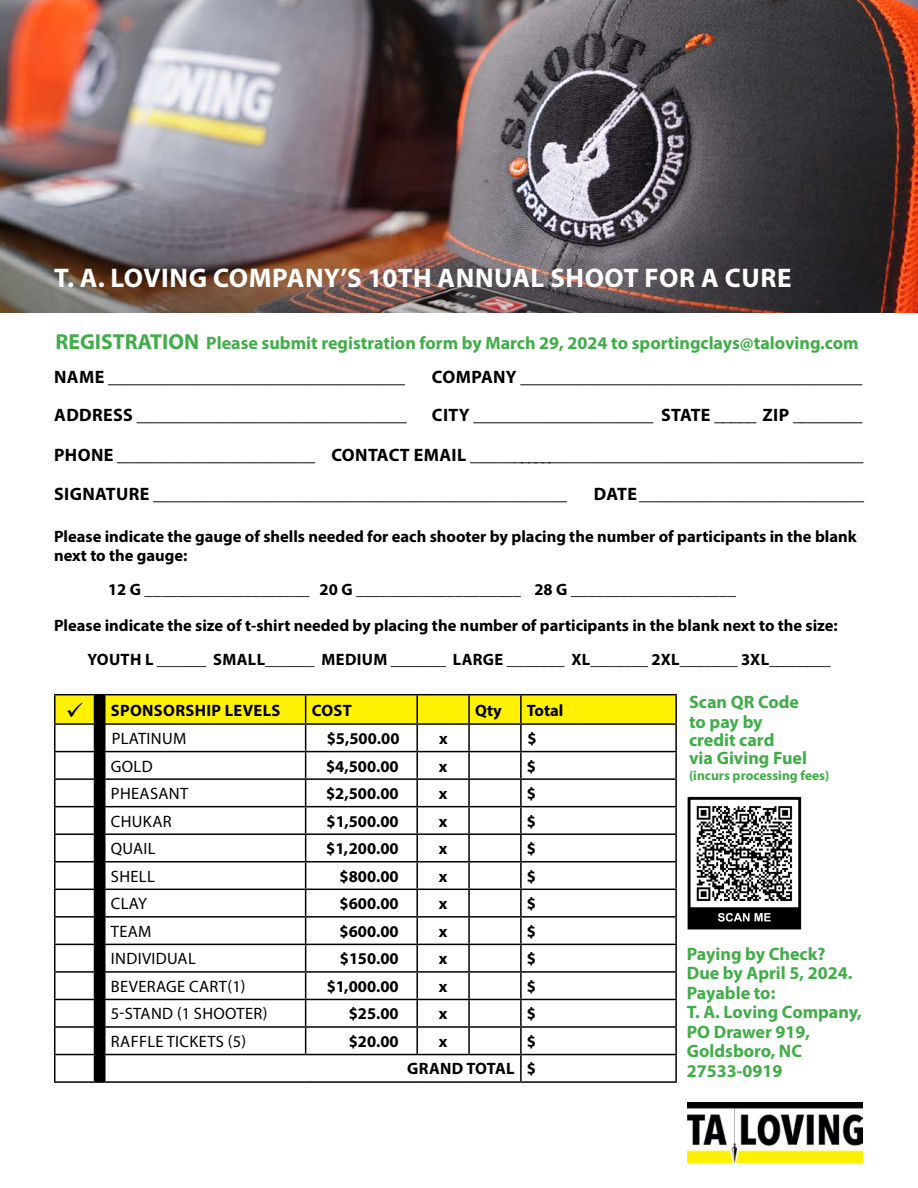
<style>
.page{position:relative;width:918px;height:1188px;background:#fff}
.page>*{position:absolute;margin:0;border:0;box-sizing:border-box;transform-origin:0 0}
.t1{font:700 27px "Myriad Pro";letter-spacing:.02em;color:#fff}
.t2{font:700 18px/39.6px "Myriad Pro";letter-spacing:.02em;color:#000}
.t3{font:700 18px/19.5px "Myriad Pro";color:#41ad49}
.t4{font:700 16.5px/19.8px "Myriad Pro";color:#000}
.t5{font:16.5px "Myriad Pro";letter-spacing:.02em;color:#000}
.t6{font:700 16.5px/27.6px "Myriad Pro";letter-spacing:.02em;color:#000;text-align:right}
.t7{font:700 13.5px "Myriad Pro";color:#41ad49}
.s1{font-size:21.75px}
</style>
<div class="page">
<img style="left:0;top:0;width:918px;height:312px">
<hr style="left:675px;top:725px;width:2px;height:26px;background:#000">
<hr style="left:521px;top:751px;width:156px;height:1px;background:#000">
<hr style="left:675px;top:752px;width:2px;height:26px;background:#000">
<hr style="left:521px;top:778px;width:156px;height:2px;background:#000">
<hr style="left:675px;top:780px;width:2px;height:26px;background:#000">
<hr style="left:521px;top:806px;width:156px;height:1px;background:#000">
<hr style="left:675px;top:807px;width:2px;height:26px;background:#000">
<hr style="left:521px;top:833px;width:156px;height:2px;background:#000">
<hr style="left:675px;top:835px;width:2px;height:26px;background:#000">
<hr style="left:521px;top:861px;width:156px;height:2px;background:#000">
<hr style="left:675px;top:863px;width:2px;height:26px;background:#000">
<hr style="left:521px;top:889px;width:156px;height:1px;background:#000">
<hr style="left:675px;top:890px;width:2px;height:26px;background:#000">
<hr style="left:521px;top:916px;width:156px;height:2px;background:#000">
<hr style="left:675px;top:918px;width:2px;height:26px;background:#000">
<hr style="left:521px;top:944px;width:156px;height:1px;background:#000">
<hr style="left:675px;top:945px;width:2px;height:26px;background:#000">
<hr style="left:521px;top:971px;width:156px;height:2px;background:#000">
<hr style="left:675px;top:973px;width:2px;height:26px;background:#000">
<hr style="left:521px;top:999px;width:156px;height:1px;background:#000">
<hr style="left:675px;top:1000px;width:2px;height:26px;background:#000">
<hr style="left:521px;top:1026px;width:156px;height:2px;background:#000">
<hr style="left:675px;top:1028px;width:2px;height:26px;background:#000">
<hr style="left:521px;top:1054px;width:156px;height:1px;background:#000">
<hr style="left:675px;top:1055px;width:2px;height:26px;background:#000">
<hr style="left:521px;top:1081px;width:156px;height:2px;background:#000">
<hr style="left:54px;top:694px;width:40px;height:1px;background:#000">
<hr style="left:54px;top:695px;width:2px;height:28px;background:#000">
<hr style="left:54px;top:723px;width:40px;height:2px;background:#000">
<hr style="left:54px;top:725px;width:2px;height:26px;background:#000">
<hr style="left:54px;top:751px;width:40px;height:1px;background:#000">
<hr style="left:54px;top:752px;width:2px;height:26px;background:#000">
<hr style="left:54px;top:778px;width:40px;height:2px;background:#000">
<hr style="left:54px;top:780px;width:2px;height:26px;background:#000">
<hr style="left:54px;top:806px;width:40px;height:1px;background:#000">
<hr style="left:54px;top:807px;width:2px;height:26px;background:#000">
<hr style="left:54px;top:833px;width:40px;height:2px;background:#000">
<hr style="left:54px;top:835px;width:2px;height:26px;background:#000">
<hr style="left:54px;top:861px;width:40px;height:2px;background:#000">
<hr style="left:54px;top:863px;width:2px;height:26px;background:#000">
<hr style="left:54px;top:889px;width:40px;height:1px;background:#000">
<hr style="left:54px;top:890px;width:2px;height:26px;background:#000">
<hr style="left:54px;top:916px;width:40px;height:2px;background:#000">
<hr style="left:54px;top:918px;width:2px;height:26px;background:#000">
<hr style="left:54px;top:944px;width:40px;height:1px;background:#000">
<hr style="left:54px;top:945px;width:2px;height:26px;background:#000">
<hr style="left:54px;top:971px;width:40px;height:2px;background:#000">
<hr style="left:54px;top:973px;width:2px;height:26px;background:#000">
<hr style="left:54px;top:999px;width:40px;height:1px;background:#000">
<hr style="left:54px;top:1000px;width:2px;height:26px;background:#000">
<hr style="left:54px;top:1026px;width:40px;height:2px;background:#000">
<hr style="left:54px;top:1028px;width:2px;height:26px;background:#000">
<hr style="left:54px;top:1054px;width:40px;height:1px;background:#000">
<hr style="left:54px;top:1055px;width:2px;height:26px;background:#000">
<hr style="left:54px;top:1081px;width:40px;height:2px;background:#000">
<svg style="left:55px;top:694px;width:621px;height:389px"></svg>
<hr style="left:417px;top:694px;width:52px;height:1px;background:#000">
<hr style="left:416px;top:695px;width:2px;height:28px;background:#000">
<hr style="left:469px;top:694px;width:52px;height:1px;background:#000">
<hr style="left:468px;top:695px;width:2px;height:28px;background:#000">
<hr style="left:521px;top:694px;width:156px;height:1px;background:#000">
<hr style="left:520px;top:695px;width:2px;height:28px;background:#000">
<hr style="left:675px;top:695px;width:2px;height:28px;background:#000">
<hr style="left:306px;top:723px;width:111px;height:2px;background:#000">
<hr style="left:417px;top:723px;width:52px;height:2px;background:#000">
<hr style="left:469px;top:723px;width:52px;height:2px;background:#000">
<hr style="left:521px;top:723px;width:156px;height:2px;background:#000">
<img style="left:688px;top:1102px;width:174px;height:61px">
<img style="left:688px;top:796px;width:113px;height:134px">
<h1 class="t1" style="left:54px;top:260px;width:739px">T. A. LOVING COMPANY’S 10TH ANNUAL SHOOT FOR A CURE</h1>
<p class="t3" style="left:56px;top:333px;width:805px"><span class="s1">REGISTRATION</span> Please submit registration form by March 29, 2024 to sportingclays@taloving.com</p>
<p class="t2" style="left:54px;top:356px;width:352px">NAME _________________________________</p>
<p class="t2" style="left:432px;top:356px;width:432px">COMPANY ______________________________________</p>
<p class="t2" style="left:54px;top:395px;width:354px">ADDRESS ______________________________</p>
<p class="t2" style="left:432px;top:395px;width:432px">CITY ____________________ STATE _____ ZIP ________</p>
<p class="t2" style="left:54px;top:434px;width:811px">PHONE ______________________ CONTACT EMAIL _____ ________________________________________<br>SIGNATURE ______________________________________________</p>
<p class="t2" style="left:594px;top:474px;width:272px">DATE _________________________</p>
<p class="t4" style="left:54px;top:526px;width:804px">Please indicate the gauge of shells needed for each shooter by placing the number of participants in the blank next to the gauge:</p>
<p class="t4" style="left:108px;top:579px;width:630px">12 G ____________________ 20 G ____________________ 28 G ____________________</p>
<p class="t4" style="left:87px;top:608px;width:752px;line-height:33.6px;text-indent:-33px">Please indicate the size of t-shirt needed by placing the number of participants in the blank next to the size:<br>YOUTH L ______ SMALL______ MEDIUM _______ LARGE _______ XL_______ 2XL_______ 3XL________</p>
<p class="t6" style="left:66px;top:696px;width:216px">✓ SPONSORSHIP LEVELS</p>
<p class="t4" style="left:312px;top:700px;width:42px">COST</p>
<p class="t4" style="left:475px;top:700px;width:28px">Qty</p>
<p class="t4" style="left:527px;top:700px;width:38px">Total</p>
<p class="t5" style="left:112px;top:728px;width:76px">PLATINUM</p>
<p class="t4" style="left:327px;top:728px;width:74px">$5,500.00</p>
<p class="t4" style="left:439px;top:728px;width:10px">x</p>
<p class="t4" style="left:528px;top:728px;width:11px">$</p>
<p class="t5" style="left:111px;top:756px;width:43px">GOLD</p>
<p class="t4" style="left:326px;top:756px;width:74px">$4,500.00</p>
<p class="t4" style="left:439px;top:756px;width:10px">x</p>
<p class="t4" style="left:527px;top:756px;width:11px">$</p>
<p class="t5" style="left:111px;top:783px;width:79px">PHEASANT</p>
<p class="t4" style="left:326px;top:783px;width:74px">$2,500.00</p>
<p class="t4" style="left:439px;top:783px;width:10px">x</p>
<p class="t4" style="left:527px;top:783px;width:11px">$</p>
<p class="t5" style="left:111px;top:811px;width:62px">CHUKAR</p>
<p class="t4" style="left:327px;top:811px;width:74px">$1,500.00</p>
<p class="t4" style="left:439px;top:811px;width:10px">x</p>
<p class="t4" style="left:527px;top:811px;width:11px">$</p>
<p class="t5" style="left:111px;top:838px;width:46px">QUAIL</p>
<p class="t4" style="left:326px;top:838px;width:74px">$1,200.00</p>
<p class="t4" style="left:439px;top:838px;width:10px">x</p>
<p class="t4" style="left:527px;top:838px;width:11px">$</p>
<p class="t5" style="left:111px;top:866px;width:45px">SHELL</p>
<p class="t4" style="left:340px;top:866px;width:61px">$800.00</p>
<p class="t4" style="left:439px;top:866px;width:10px">x</p>
<p class="t4" style="left:527px;top:866px;width:11px">$</p>
<p class="t5" style="left:111px;top:894px;width:38px">CLAY</p>
<p class="t4" style="left:340px;top:893px;width:61px">$600.00</p>
<p class="t4" style="left:439px;top:893px;width:10px">x</p>
<p class="t4" style="left:527px;top:893px;width:11px">$</p>
<p class="t5" style="left:111px;top:921px;width:42px">TEAM</p>
<p class="t4" style="left:340px;top:921px;width:61px">$600.00</p>
<p class="t4" style="left:439px;top:921px;width:10px">x</p>
<p class="t4" style="left:527px;top:921px;width:11px">$</p>
<p class="t5" style="left:111px;top:949px;width:86px">INDIVIDUAL</p>
<p class="t4" style="left:340px;top:948px;width:60px">$150.00</p>
<p class="t4" style="left:439px;top:948px;width:10px">x</p>
<p class="t4" style="left:527px;top:948px;width:11px">$</p>
<p class="t5" style="left:111px;top:976px;width:136px">BEVERAGE CART(1)</p>
<p class="t4" style="left:327px;top:976px;width:74px">$1,000.00</p>
<p class="t4" style="left:439px;top:976px;width:10px">x</p>
<p class="t4" style="left:527px;top:976px;width:11px">$</p>
<p class="t5" style="left:111px;top:1004px;width:158px">5-STAND (1 SHOOTER)</p>
<p class="t4" style="left:349px;top:1003px;width:52px">$25.00</p>
<p class="t4" style="left:439px;top:1003px;width:10px">x</p>
<p class="t4" style="left:527px;top:1003px;width:11px">$</p>
<p class="t5" style="left:111px;top:1031px;width:137px">RAFFLE TICKETS (5)</p>
<p class="t4" style="left:349px;top:1031px;width:52px">$20.00</p>
<p class="t4" style="left:439px;top:1031px;width:10px">x</p>
<p class="t6" style="left:407px;top:1027px;width:130px">$<br>GRAND TOTAL $</p>
<p class="t3" style="left:689px;top:692px;width:119px;line-height:18.5px">Scan QR Code to pay by credit card<br>via Giving Fuel</p>
<p class="t7" style="left:689px;top:767px;width:142px">(incurs processing fees)</p>
<p class="t3" style="left:687px;top:943px;width:177px">Paying by Check?<br>Due by April 5, 2024.<br>Payable to:<br>T. A. Loving Company,<br>PO Drawer 919,<br>Goldsboro, NC<br>27533-0919</p>
</div>
